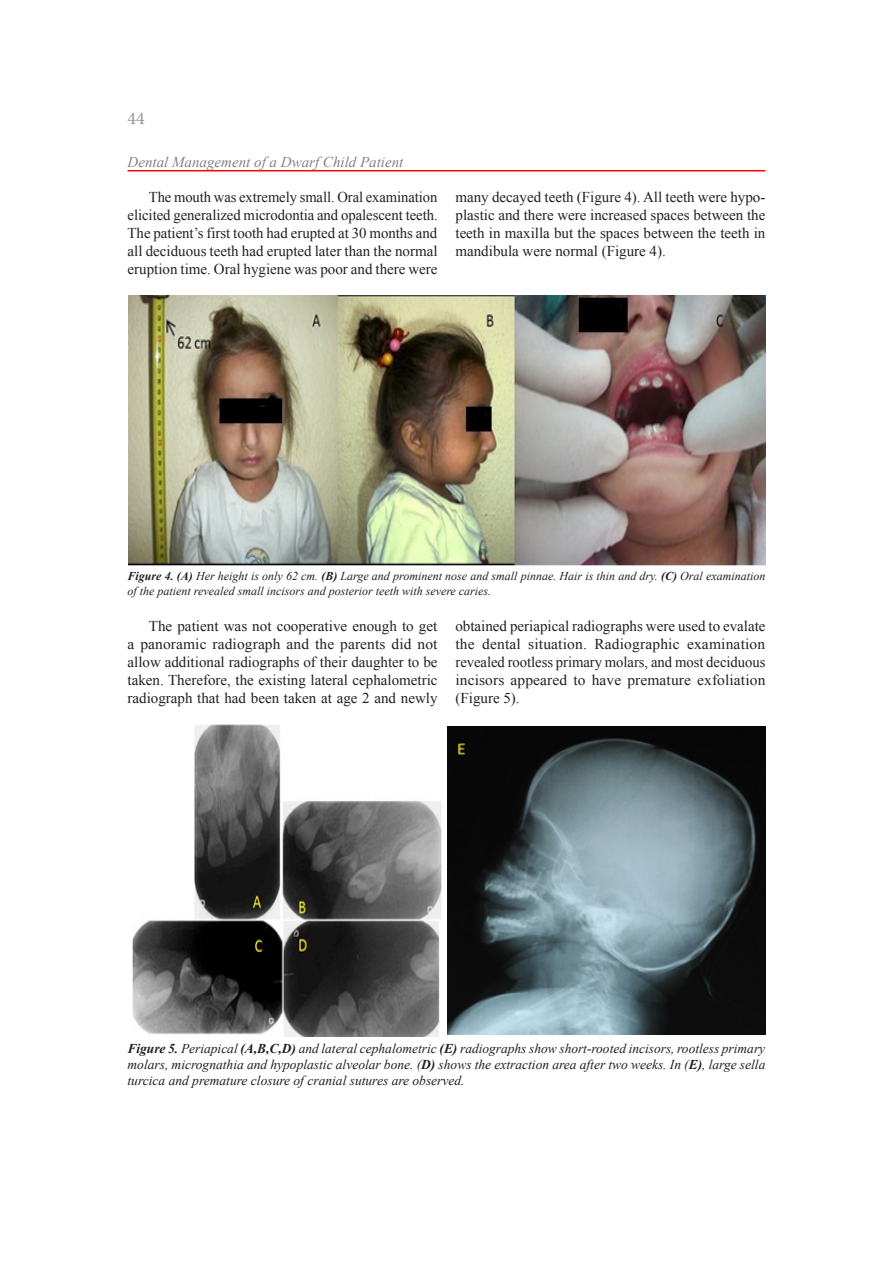
<style>
.page{position:relative;width:893px;height:1263px;background:#fff}
.page>*{position:absolute;margin:0;border:0;box-sizing:border-box;transform-origin:0 0}
.t1{font:18px "Minion Pro";color:#939598}
.Gövde-Eng{font:15px/18px "Times New Roman";color:#231f20;text-align:justify}
.t2{font:italic 15px "Times New Roman";color:#808285}
.Gövde-Eng-2{font:italic 13.5px/16.2px "Times New Roman";color:#231f20;text-align:justify}
.Gövde-Eng-3{font:italic 12px/14.4px "Times New Roman";color:#231f20}
.s1{font-weight:700}
</style>
<div class="page">
<hr style="left:128px;top:170px;width:637px;height:1px;background:#f00">
<img style="left:128px;top:295px;width:637px;height:271px">
<img style="left:133px;top:724px;width:308px;height:312px">
<img style="left:447px;top:727px;width:318px;height:307px">
<p class="t1" style="left:128px;top:106px;width:19px">44</p>
<p class="t2" style="left:128px;top:151px;width:277px">Dental Management of a Dwarf Child Patient</p>
<p class="Gövde-Eng" style="left:128px;top:187px;width:312px;text-indent:21px">The mouth was extremely small. Oral examination elicited generalized microdontia and opalescent teeth.<br>The patient’s first tooth had erupted at 30 months and all deciduous teeth had erupted later than the normal eruption time. Oral hygiene was poor and there were</p>
<p class="Gövde-Eng" style="left:455px;top:187px;width:311px">many decayed teeth (Figure 4). All teeth were hypo&shy;plastic and there were increased spaces between the teeth in maxilla but the spaces between the teeth in mandibula were normal (Figure 4).</p>
<p class="Gövde-Eng-3" style="left:128px;top:569px;width:639px"><span class="s1">Figure 4. (A)</span> Her height is only 62 cm. <span class="s1">(B)</span> Large and prominent nose and small pinnae. Hair is thin and dry. <span class="s1">(C)</span> Oral examination of the patient revealed small incisors and posterior teeth with severe caries.</p>
<p class="Gövde-Eng" style="left:128px;top:616px;width:311px;text-indent:21px">The patient was not cooperative enough to get a panoramic radiograph and the parents did not allow additional radiographs of their daughter to be taken. Therefore, the existing lateral cephalometric radiograph that had been taken at age 2 and newly</p>
<p class="Gövde-Eng" style="left:455px;top:616px;width:312px">obtained periapical radiographs were used to evalate the dental situation. Radiographic examination revealed rootless primary molars, and most deciduous incisors appeared to have premature exfoliation (Figure 5).</p>
<p class="Gövde-Eng-2" style="left:128px;top:1040px;width:639px"><span class="s1">Figure 5.</span> Periapical <span class="s1">(A,B,C,D)</span> and lateral cephalometric <span class="s1">(E)</span> radiographs show short-rooted incisors, rootless primary molars, micrognathia and hypoplastic alveolar bone. (<span class="s1">D)</span> shows the extraction area after two weeks. In (<span class="s1">E)</span>, large sella turcica and premature closure of cranial sutures are observed.</p>
</div>
